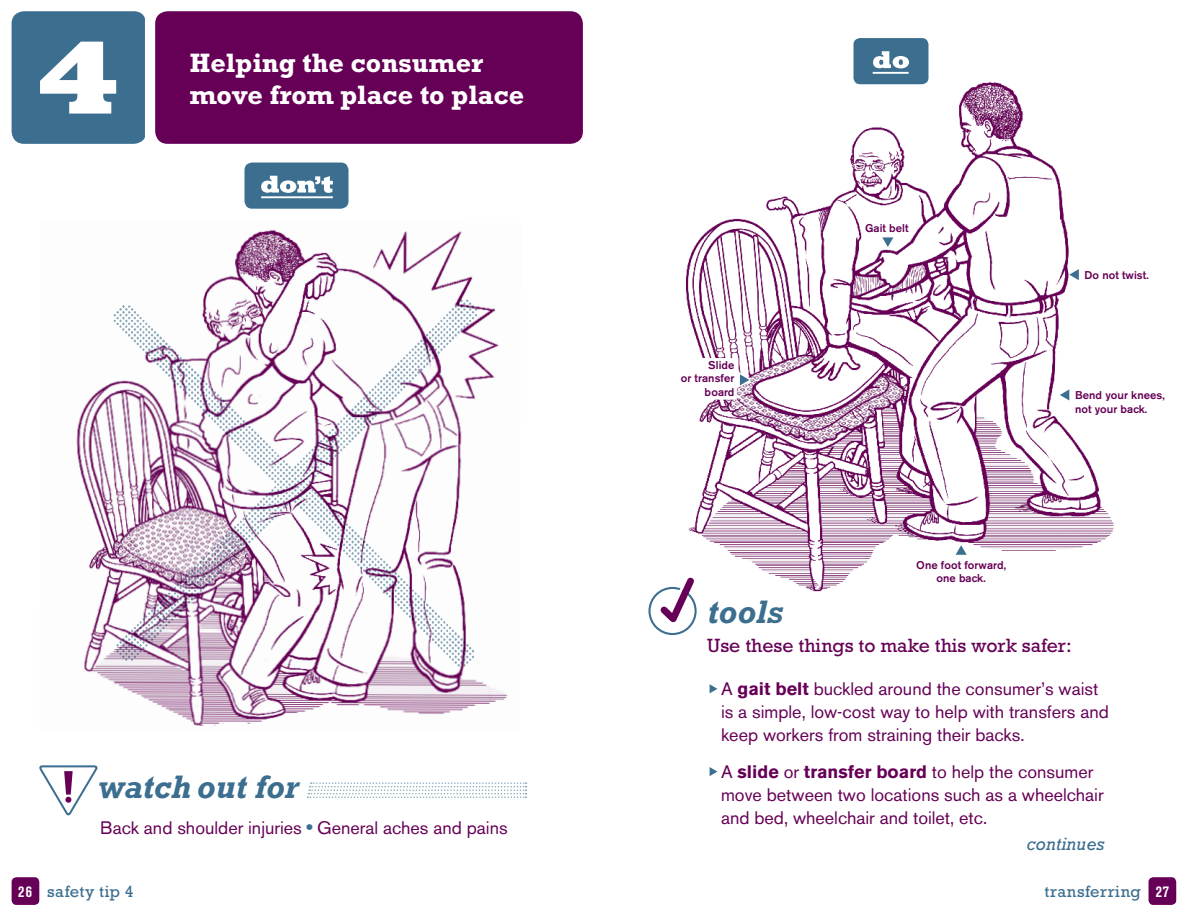
<style>
.page{position:relative;width:1188px;height:918px;background:#fff}
.page>*{position:absolute;margin:0;border:0;box-sizing:border-box;transform-origin:0 0}
.t1{font:italic 700 33px "Rockwell";color:#3b6e8f}
.t2{font:700 27px/31.5px "Rockwell";color:#fff}
.t3{font:19.5px "Rockwell";color:#660056}
.t4{font:18px/23.1px "Akzidenz Grotesk BE";color:#660056}
.t5{font:italic 18px "Rockwell";letter-spacing:.005em;color:#3b6e8f}
.t6{font:16.5px "Rockwell";letter-spacing:.03em;color:#3b6e8f}
.t7{font:700 condensed 15.75px "Akzidenz Grotesk BE";color:#fff}
.t8{font:500 11.25px/13.5px "Akzidenz Grotesk BE";letter-spacing:.005em;color:#660056;text-align:center}
.s1{font-size:22.5px;color:#3b6e8f}
.s2{font-weight:700}
</style>
<div class="page">
<div style="left:12px;top:877px;width:27px;height:28px;background:#660056;border-radius:5px"></div>
<div style="left:1149px;top:877px;width:27px;height:28px;background:#660056;border-radius:5px"></div>
<img style="left:685px;top:80px;width:429px;height:512px">
<div style="left:12px;top:11px;width:134px;height:133px;background:#3b6e8f;border-radius:12px"></div>
<div style="left:155px;top:11px;width:428px;height:133px;background:#660056;border-radius:12px"></div>
<svg style="left:40px;top:42px;width:76px;height:72px"></svg>
<img style="left:76px;top:229px;width:432px;height:497px">
<hr style="left:145px;top:0;width:4px;height:145px;background:#fff">
<img style="left:110px;top:295px;width:372px;height:376px">
<div style="left:245px;top:163px;width:104px;height:46px;background:#3b6e8f;border-radius:8px"></div>
<svg style="left:261px;top:176px;width:72px;height:17px"></svg>
<hr style="left:261px;top:196px;width:72px;height:2px;background:#fff">
<svg style="left:308px;top:782px;width:219px;height:16px"></svg>
<svg style="left:39px;top:765px;width:59px;height:51px"></svg>
<div style="left:854px;top:38px;width:75px;height:46px;background:#3b6e8f;border-radius:7px"></div>
<svg style="left:873px;top:51px;width:36px;height:17px"></svg>
<hr style="left:873px;top:72px;width:36px;height:2px;background:#fff">
<svg style="left:956px;top:545px;width:11px;height:10px"></svg>
<svg style="left:882px;top:237px;width:11px;height:10px"></svg>
<svg style="left:1060px;top:389px;width:9px;height:11px"></svg>
<svg style="left:1069px;top:269px;width:10px;height:11px"></svg>
<svg style="left:685px;top:358px;width:66px;height:42px"></svg>
<svg style="left:710px;top:684px;width:7px;height:9px"></svg>
<svg style="left:710px;top:767px;width:7px;height:9px"></svg>
<svg style="left:650px;top:588px;width:46px;height:46px"></svg>
<div style="left:648px;top:587px;width:49px;height:48px;border:2px solid #3b6e8f;border-radius:50%"></div>
<svg style="left:654px;top:572px;width:46px;height:58px"></svg>
<h2 class="t2" style="left:190px;top:47px;width:336px">Helping the consumer move from place to place</h2>
<h1 class="t1" style="left:99px;top:768px;width:201px">watch out for</h1>
<p class="t4" style="left:100px;top:816px;width:409px">Back and shoulder injuries <span class="s1">•</span> General aches and pains</p>
<p class="t8" style="left:681px;top:358px;width:55px;text-align:right">Slide<br>or transfer board</p>
<p class="t8" style="left:865px;top:221px;width:45px">Gait belt</p>
<p class="t8" style="left:916px;top:558px;width:91px">One foot forward, one back.</p>
<p class="t8" style="left:1085px;top:269px;width:66px">Do not twist.</p>
<p class="t8" style="left:1075px;top:388px;width:91px;text-align:left">Bend your knees, not your back.</p>
<h1 class="t1" style="left:707px;top:592px;width:77px">tools</h1>
<p class="t3" style="left:707px;top:635px;width:366px">Use these things to make this work safer:</p>
<p class="t4" style="left:721px;top:677px;width:389px">A <span class="s2">gait belt</span> buckled around the consumer’s waist is a simple, low-cost way to help with transfers and keep workers from straining their backs.</p>
<p class="t4" style="left:721px;top:760px;width:384px">A <span class="s2">slide</span> or <span class="s2">transfer board</span> to help the consumer move between two locations such as a wheelchair and bed, wheelchair and toilet, etc.</p>
<p class="t5" style="left:1026px;top:833px;width:79px">continues</p>
<p class="t6" style="left:47px;top:882px;width:88px">safety tip 4</p>
<p class="t6" style="left:1045px;top:882px;width:98px">transferring</p>
<p class="t7" style="left:18px;top:883px;width:15px">26</p>
<p class="t7" style="left:1156px;top:883px;width:15px">27</p>
</div>
